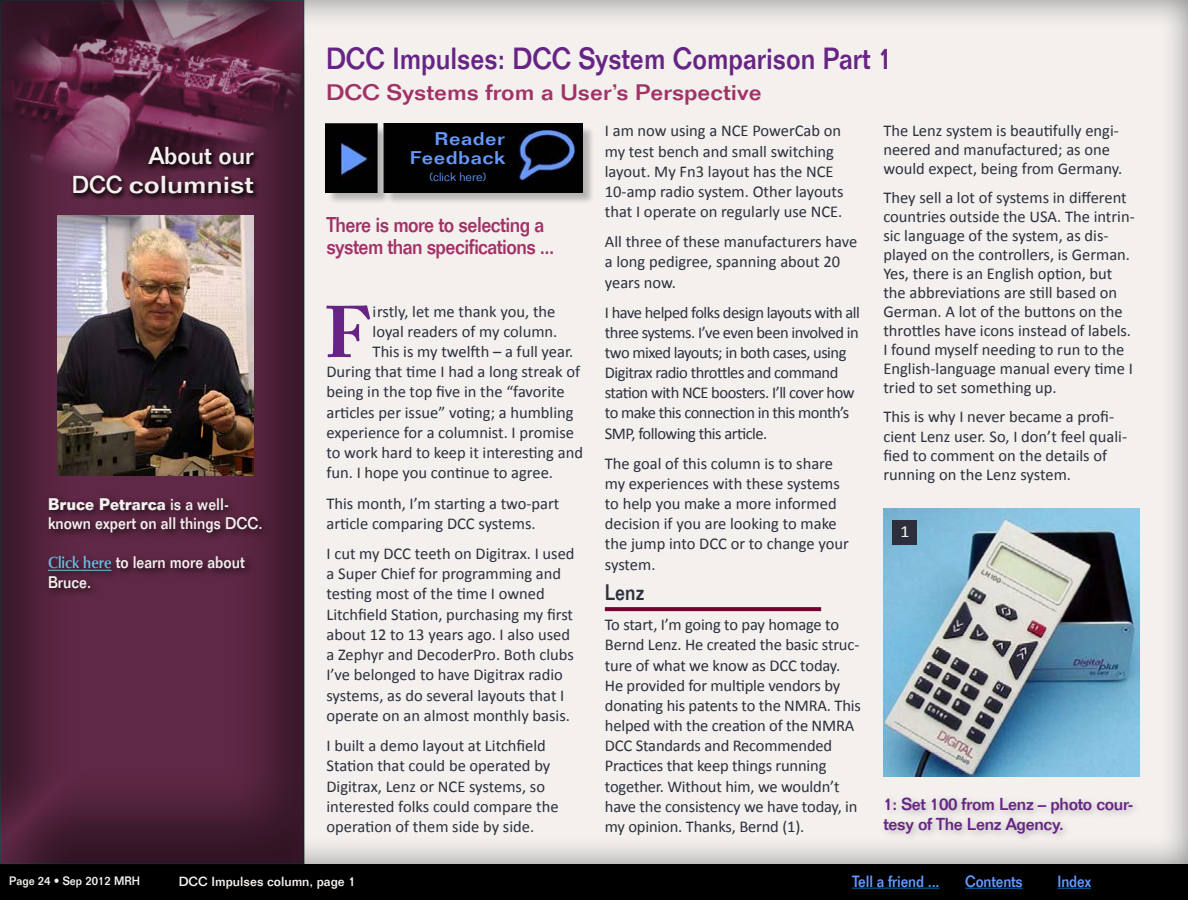
<style>
.page{position:relative;width:1188px;height:900px;background:#fff}
.page>*{position:absolute;margin:0;border:0;box-sizing:border-box;transform-origin:0 0}
.Body_text_-_with_dro{font:700 72.2px "Adobe Caslon Pro";color:#672484}
.t1{font:500 30px "Folio Std";color:#672484;scale:.88 1}
.t2{font:500 24px "Folio Std";color:#f3f0ee;scale:.95 1}
.t3{font:500 24px "Folio Std";color:#f3f0ee}
.t4{font:500 22px "Folio Std";color:#a23166;scale:1.1 1}
.Body_text_-_with_dro-2{font:500 22px "Folio Std";color:#2c303d;scale:.85 1}
.t5{font:500 21px/22px "Folio Std";letter-spacing:-.03em;color:#a23166;scale:.9 1}
.t6{font:500 18px "Folio Std";letter-spacing:.02em;color:#69f;scale:1.2 1}
.t7{font:500 17px/20px "Folio Std";letter-spacing:-.02em;color:#672484}
.t8{font:17px "Calibri";color:#f3f0ee;scale:1.09 1}
.Body_text_-_with_dro-3{font:16.5px/20.2px "Calibri";color:#2c303d}
.Body_text_-_with_dro-4{font:16.5px/20.2px "Calibri";letter-spacing:-.03em;color:#2c303d}
.t9{font:500 16.5px/19.5px "Folio Std";color:#f3f0ee;scale:.9 1}
.t10{font:500 16px "Folio Std";letter-spacing:-.01em;color:#69f;scale:.9 1}
.t11{font:500 13px "Folio Std";color:#f3f0ee}
.t12{font:500 12px "Folio Std";color:#f3f0ee;scale:.95 1}
.t13{font:300 12px "Folio Std";color:#69f}
.s1{font-weight:700}
.s2{font-family:"URW Classico";color:#6bc0e3}
</style>
<div class="page">
<div style="left:0;top:864px;width:1188px;height:36px;background:#000"></div>
<div style="left:0;top:0;width:1188px;height:864px;background:#000;opacity:.45"></div>
<hr style="left:965px;top:888px;width:58px;height:1px;background:#006aac">
<hr style="left:1058px;top:888px;width:33px;height:1px;background:#006aac">
<hr style="left:852px;top:888px;width:88px;height:1px;background:#006aac">
<div style="left:0;top:0;width:314px;height:865px;background:#000;opacity:.5"></div>
<img style="left:0;top:0;width:317px;height:265px">
<div style="left:44px;top:493px;width:228px;height:105px;background:#000;opacity:.75"></div>
<hr style="left:48px;top:570px;width:64px;height:1px;background:#6bc0e3">
<div style="left:70px;top:144px;width:190px;height:57px;background:#000;opacity:.9"></div>
<svg style="left:605px;top:607px;width:216px;height:4px"></svg>
<img style="left:57px;top:215px;width:196px;height:261px">
<img style="left:884px;top:508px;width:256px;height:269px">
<div style="left:880px;top:793px;width:263px;height:50px;background:#000;opacity:.25"></div>
<div style="left:328px;top:126px;width:267px;height:79px;background:#000;opacity:.25"></div>
<img style="left:326px;top:124px;width:256px;height:68px">
<div style="left:892px;top:520px;width:25px;height:25px;background:#2c303d"></div>
<p class="t3" style="left:149px;top:141px;width:106px">About our</p>
<p class="t2" style="left:72px;top:170px;width:193px">DCC columnist</p>
<p class="t9" style="left:48px;top:494px;width:240px"><span class="s1">Bruce Petrarca</span> is a well&shy;known expert on all things DCC.</p>
<p class="t9" style="left:48px;top:553px;width:220px"><span class="s2">Click here</span> to learn more about<br>Bruce.</p>
<p class="t1" style="left:326px;top:41px;width:645px">DCC Impulses: DCC System Comparison Part 1</p>
<p class="t4" style="left:326px;top:79px;width:398px">DCC Systems from a User’s Perspective</p>
<p class="t6" style="left:435px;top:128px;width:60px">Reader</p>
<p class="t6" style="left:410px;top:147px;width:81px">Feedback</p>
<p class="t13" style="left:429px;top:169px;width:58px">(click here)</p>
<p class="Body_text_-_with_dro-3" style="left:883px;top:121px;width:240px;line-height:19px">The Lenz system is beautifully engi&shy;neered and manufactured; as one would expect, being from Germany.</p>
<p class="Body_text_-_with_dro-3" style="left:883px;top:188px;width:253px;line-height:19px">They sell a lot of systems in different countries outside the USA. The intrin&shy;sic language of the system, as dis&shy;played on the controllers, is German.<br>Yes, there is an English option, but the abbreviations are still based on German. A lot of the buttons on the throttles have icons instead of labels.<br>I found myself needing to run to the English-language manual every time I tried to set something up.</p>
<p class="Body_text_-_with_dro-3" style="left:883px;top:408px;width:245px;line-height:19px">This is why I never became a profi&shy;cient Lenz user. So, I don’t feel quali&shy;fied to comment on the details of running on the Lenz system.</p>
<p class="Body_text_-_with_dro-3" style="left:605px;top:121px;width:240px">I am now using a NCE PowerCab on my test bench and small switching layout. My Fn3 layout has the NCE 10-amp radio system. Other layouts that I operate on regularly use NCE.</p>
<p class="Body_text_-_with_dro-3" style="left:605px;top:232px;width:254px">All three of these manufacturers have a long pedigree, spanning about 20 years now.</p>
<p class="Body_text_-_with_dro-4" style="left:605px;top:302px;width:257px">I have helped folks design layouts with all three systems. I’ve even been involved in two mixed layouts; in both cases, using Digitrax radio throttles and command station with NCE boosters. I’ll cover how to make this connection in this month’s SMP, following this article.</p>
<p class="Body_text_-_with_dro-3" style="left:605px;top:453px;width:246px">The goal of this column is to share my experiences with these systems to help you make a more informed decision if you are looking to make the jump into DCC or to change your system.</p>
<p class="Body_text_-_with_dro-2" style="left:605px;top:579px;width:48px">Lenz</p>
<p class="Body_text_-_with_dro-3" style="left:605px;top:615px;width:258px">To start, I’m going to pay homage to Bernd Lenz. He created the basic struc&shy;ture of what we know as DCC today.<br>He provided for multiple vendors by donating his patents to the NMRA. This helped with the creation of the NMRA DCC Standards and Recommended Practices that keep things running together. Without him, we wouldn’t have the consistency we have today, in my opinion. Thanks, Bernd (1).</p>
<p class="t5" style="left:326px;top:213px;width:255px">There is more to selecting a system than specifications ...</p>
<p class="Body_text_-_with_dro" style="left:324px;top:290px;width:47px">F</p>
<p class="Body_text_-_with_dro-3" style="left:373px;top:302px;width:184px">irstly, let me thank you, the</p>
<p class="Body_text_-_with_dro-3" style="left:373px;top:322px;width:186px">loyal readers of my column.</p>
<p class="Body_text_-_with_dro-3" style="left:373px;top:341px;width:202px">This is my twelfth – a full year.</p>
<p class="Body_text_-_with_dro-3" style="left:326px;top:362px;width:255px">During that time I had a long streak of</p>
<p class="Body_text_-_with_dro-3" style="left:326px;top:382px;width:240px">being in the top five in the “favorite</p>
<p class="Body_text_-_with_dro-3" style="left:326px;top:402px;width:249px">articles per issue” voting; a humbling</p>
<p class="Body_text_-_with_dro-3" style="left:326px;top:422px;width:249px">experience for a columnist. I promise</p>
<p class="Body_text_-_with_dro-3" style="left:326px;top:443px;width:258px">to work hard to keep it interesting and</p>
<p class="Body_text_-_with_dro-3" style="left:326px;top:463px;width:228px">fun. I hope you continue to agree.</p>
<p class="Body_text_-_with_dro-3" style="left:326px;top:493px;width:234px">This month, I’m starting a two-part article comparing DCC systems.</p>
<p class="Body_text_-_with_dro-3" style="left:326px;top:544px;width:250px">I cut my DCC teeth on Digitrax. I used a Super Chief for programming and testing most of the time I owned Litchfield Station, purchasing my first about 12 to 13 years ago. I also used a Zephyr and DecoderPro. Both clubs I’ve belonged to have Digitrax radio systems, as do several layouts that I operate on an almost monthly basis.</p>
<p class="Body_text_-_with_dro-3" style="left:326px;top:736px;width:234px">I built a demo layout at Litchfield Station that could be operated by Digitrax, Lenz or NCE systems, so interested folks could compare the operation of them side by side.</p>
<p class="t8" style="left:900px;top:521px;width:10px">1</p>
<p class="t7" style="left:883px;top:794px;width:251px">1: Set 100 from Lenz – photo cour&shy;tesy of The Lenz Agency.</p>
<p class="t12" style="left:9px;top:874px;width:139px">Page 24 • Sep 2012 MRH</p>
<p class="t10" style="left:852px;top:871px;width:99px">Tell a friend ...</p>
<p class="t10" style="left:965px;top:871px;width:66px">Contents</p>
<p class="t10" style="left:1058px;top:871px;width:39px">Index</p>
<p class="t11" style="left:179px;top:874px;width:179px">DCC Impulses column, page 1</p>
</div>
